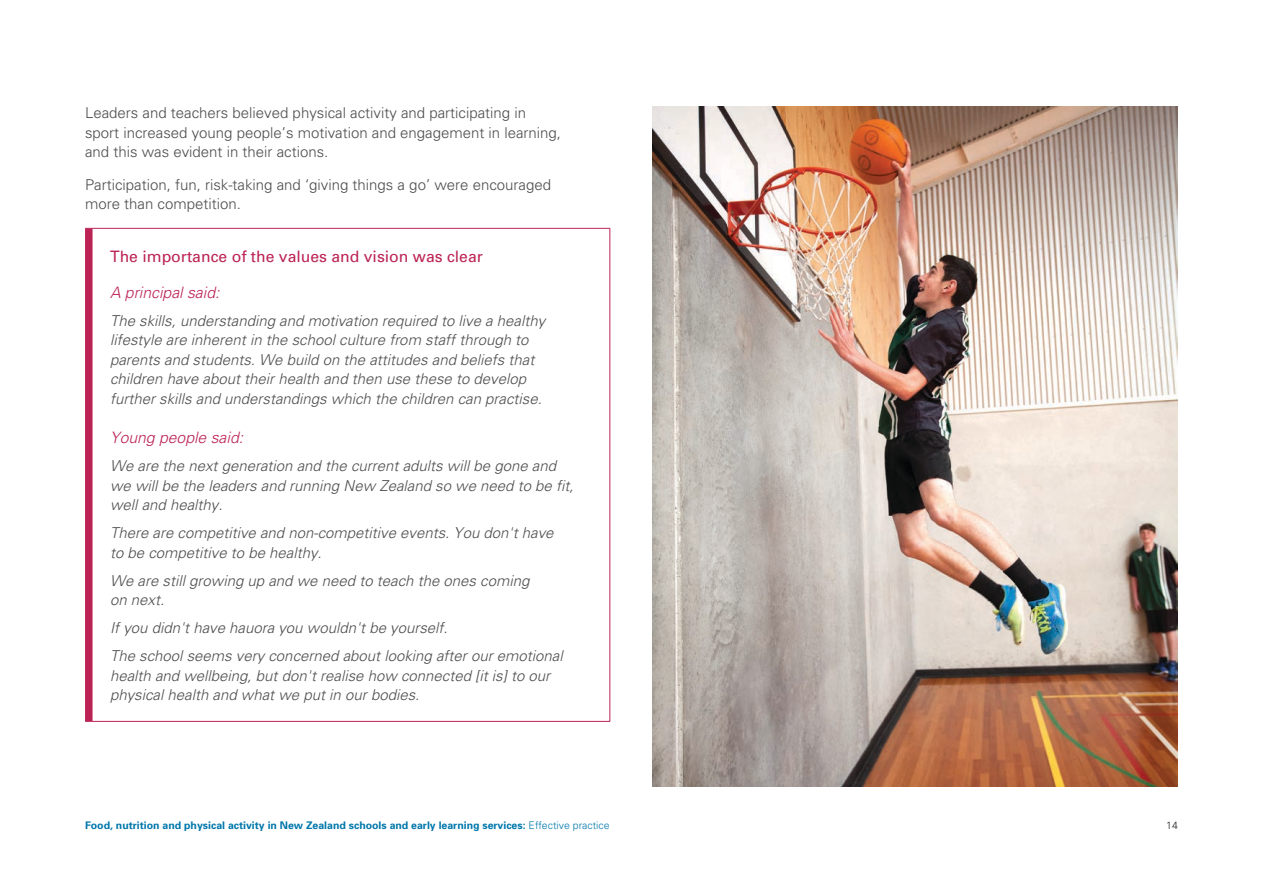
<style>
.page{position:relative;width:1263px;height:893px;background:#fff}
.page>*{position:absolute;margin:0;border:0;box-sizing:border-box;transform-origin:0 0}
.t1{font:15.75px "Univers Maori";color:#bb2354}
.t2{font:italic 300 15.75px "Univers Maori";color:#bb2354}
.t3{font:italic 300 15px/19.5px "Univers Maori";color:#4d4d4f}
.t4{font:300 15px/19.5px "Univers Maori";color:#4d4d4f}
.t5{font:700 10.5px "Univers Maori";color:#0077ab}
.t6{font:300 10.5px "Univers Maori";color:#231f20}
.s1{font-weight:300}
</style>
<div class="page">
<hr style="left:85px;top:228px;width:525px;height:1px;background:#bb2354">
<hr style="left:609px;top:229px;width:1px;height:492px;background:#bb2354">
<hr style="left:85px;top:721px;width:525px;height:1px;background:#bb2354">
<div style="left:85px;top:229px;width:8px;height:492px;background:#bb2354"></div>
<img style="left:653px;top:106px;width:525px;height:681px">
<p class="t4" style="left:85px;top:103px;width:478px">Leaders and teachers believed physical activity and participating in sport increased young people’s motivation and engagement in learning, and this was evident in their actions.</p>
<p class="t4" style="left:85px;top:174px;width:467px">Participation, fun, risk‑taking and ‘giving things a go’ were encouraged more than competition.</p>
<p class="t1" style="left:110px;top:247px;width:374px">The importance of the values and vision was clear</p>
<p class="t2" style="left:110px;top:282px;width:111px">A principal said:</p>
<p class="t3" style="left:110px;top:310px;width:437px">The skills, understanding and motivation required to live a healthy lifestyle are inherent in the school culture from staff through to parents and students. We build on the attitudes and beliefs that children have about their health and then use these to develop further skills and understandings which the children can practise.</p>
<p class="t2" style="left:110px;top:428px;width:135px">Young people said:</p>
<p class="t3" style="left:110px;top:456px;width:465px">We are the next generation and the current adults will be gone and we will be the leaders and running New Zealand so we need to be fit, well and healthy.</p>
<p class="t3" style="left:110px;top:523px;width:445px">There are competitive and non-competitive events. You don't have to be competitive to be healthy.</p>
<p class="t3" style="left:110px;top:570px;width:421px">We are still growing up and we need to teach the ones coming on next.</p>
<p class="t3" style="left:110px;top:613px;width:454px;line-height:28px">If you didn't have hauora you wouldn't be yourself.<br>The school seems very concerned about looking after our emotional</p>
<p class="t3" style="left:110px;top:665px;width:442px">health and wellbeing, but don't realise how connected [it is] to our physical health and what we put in our bodies.</p>
<p class="t5" style="left:85px;top:819px;width:526px">Food, nutrition and physical activity in New Zealand schools and early learning services: <span class="s1">Effective practice</span></p>
<p class="t6" style="left:1166px;top:819px;width:13px">14</p>
</div>
